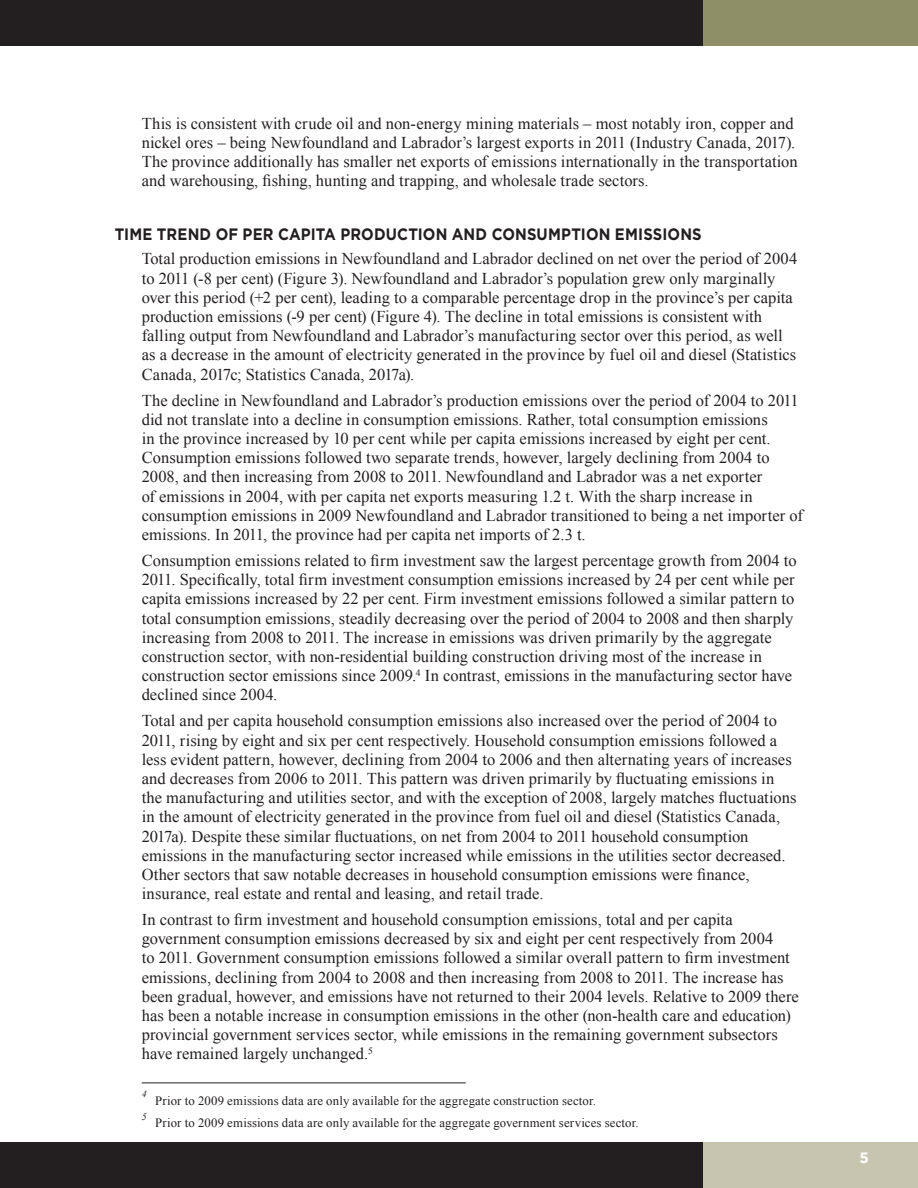
<style>
.page{position:relative;width:918px;height:1188px;background:#fff}
.page>*{position:absolute;margin:0;border:0;box-sizing:border-box;transform-origin:0 0}
.Body{font:16.5px/19.2px "Times New Roman";color:#231f20}
.Heading_1{font:700 16.5px "Gotham";letter-spacing:.01em;color:#231f20;scale:.9 1}
.t1{font:700 15px "Gotham";color:#fff}
.Footnote{font:12.75px "Times New Roman";letter-spacing:.01em;color:#231f20}
.Footnote-2{font:italic 9.75px "Times New Roman";color:#231f20}
</style>
<div class="page">
<div style="left:703px;top:0;width:215px;height:45px;background:#8e8f66"></div>
<div style="left:0;top:0;width:703px;height:45px;background:#231f20"></div>
<div style="left:703px;top:1143px;width:215px;height:45px;background:#c7c5af"></div>
<div style="left:0;top:1143px;width:703px;height:45px;background:#231f20"></div>
<hr style="left:142px;top:1083px;width:324px;height:1px;background:#231f20">
<p class="Body" style="left:142px;top:114px;width:658px">This is consistent with crude oil and non-energy mining materials – most notably iron, copper and nickel ores – being Newfoundland and Labrador’s largest exports in 2011 (Industry Canada, 2017).<br>The province additionally has smaller net exports of emissions internationally in the transportation and warehousing, fishing, hunting and trapping, and wholesale trade sectors.</p>
<p class="Heading_1" style="left:115px;top:223px;width:654px">TIME TREND OF PER CAPITA PRODUCTION AND CONSUMPTION EMISSIONS</p>
<p class="Body" style="left:142px;top:249px;width:657px">Total production emissions in Newfoundland and Labrador declined on net over the period of 2004 to 2011 (-8 per cent) (Figure 3). Newfoundland and Labrador’s population grew only marginally over this period (+2 per cent), leading to a comparable percentage drop in the province’s per capita production emissions (-9 per cent) (Figure 4). The decline in total emissions is consistent with falling output from Newfoundland and Labrador’s manufacturing sector over this period, as well as a decrease in the amount of electricity generated in the province by fuel oil and diesel (Statistics Canada, 2017c; Statistics Canada, 2017a).</p>
<p class="Body" style="left:142px;top:390px;width:663px">The decline in Newfoundland and Labrador’s production emissions over the period of 2004 to 2011 did not translate into a decline in consumption emissions. Rather, total consumption emissions<br>in the province increased by 10 per cent while per capita emissions increased by eight per cent.<br>Consumption emissions followed two separate trends, however, largely declining from 2004 to 2008, and then increasing from 2008 to 2011. Newfoundland and Labrador was a net exporter<br>of emissions in 2004, with per capita net exports measuring 1.2 t. With the sharp increase in consumption emissions in 2009 Newfoundland and Labrador transitioned to being a net importer of emissions. In 2011, the province had per capita net imports of 2.3 t.</p>
<p class="Body" style="left:142px;top:551px;width:657px">Consumption emissions related to firm investment saw the largest percentage growth from 2004 to 2011. Specifically, total firm investment consumption emissions increased by 24 per cent while per capita emissions increased by 22 per cent. Firm investment emissions followed a similar pattern to total consumption emissions, steadily decreasing over the period of 2004 to 2008 and then sharply increasing from 2008 to 2011. The increase in emissions was driven primarily by the aggregate construction sector, with non-residential building construction driving most of the increase in construction sector emissions since 2009.<sup>4</sup> In contrast, emissions in the manufacturing sector have declined since 2004.</p>
<p class="Body" style="left:142px;top:711px;width:656px">Total and per capita household consumption emissions also increased over the period of 2004 to 2011, rising by eight and six per cent respectively. Household consumption emissions followed a less evident pattern, however, declining from 2004 to 2006 and then alternating years of increases and decreases from 2006 to 2011. This pattern was driven primarily by fluctuating emissions in the manufacturing and utilities sector, and with the exception of 2008, largely matches fluctuations in the amount of electricity generated in the province from fuel oil and diesel (Statistics Canada, 2017a). Despite these similar fluctuations, on net from 2004 to 2011 household consumption emissions in the manufacturing sector increased while emissions in the utilities sector decreased.<br>Other sectors that saw notable decreases in household consumption emissions were finance, insurance, real estate and rental and leasing, and retail trade.</p>
<p class="Body" style="left:142px;top:910px;width:659px">In contrast to firm investment and household consumption emissions, total and per capita government consumption emissions decreased by six and eight per cent respectively from 2004<br>to 2011. Government consumption emissions followed a similar overall pattern to firm investment emissions, declining from 2004 to 2008 and then increasing from 2008 to 2011. The increase has been gradual, however, and emissions have not returned to their 2004 levels. Relative to 2009 there has been a notable increase in consumption emissions in the other (non-health care and education) provincial government services sector, while emissions in the remaining government subsectors have remained largely unchanged.<sup>5</sup></p>
<p class="Footnote-2" style="left:142px;top:1087px;width:6px">4</p>
<p class="Footnote" style="left:155px;top:1092px;width:442px">Prior to 2009 emissions data are only available for the aggregate construction sector.</p>
<p class="Footnote-2" style="left:142px;top:1110px;width:6px">5</p>
<p class="Footnote" style="left:155px;top:1114px;width:485px">Prior to 2009 emissions data are only available for the aggregate government services sector.</p>
<p class="t1" style="left:860px;top:1148px;width:11px">5</p>
</div>
